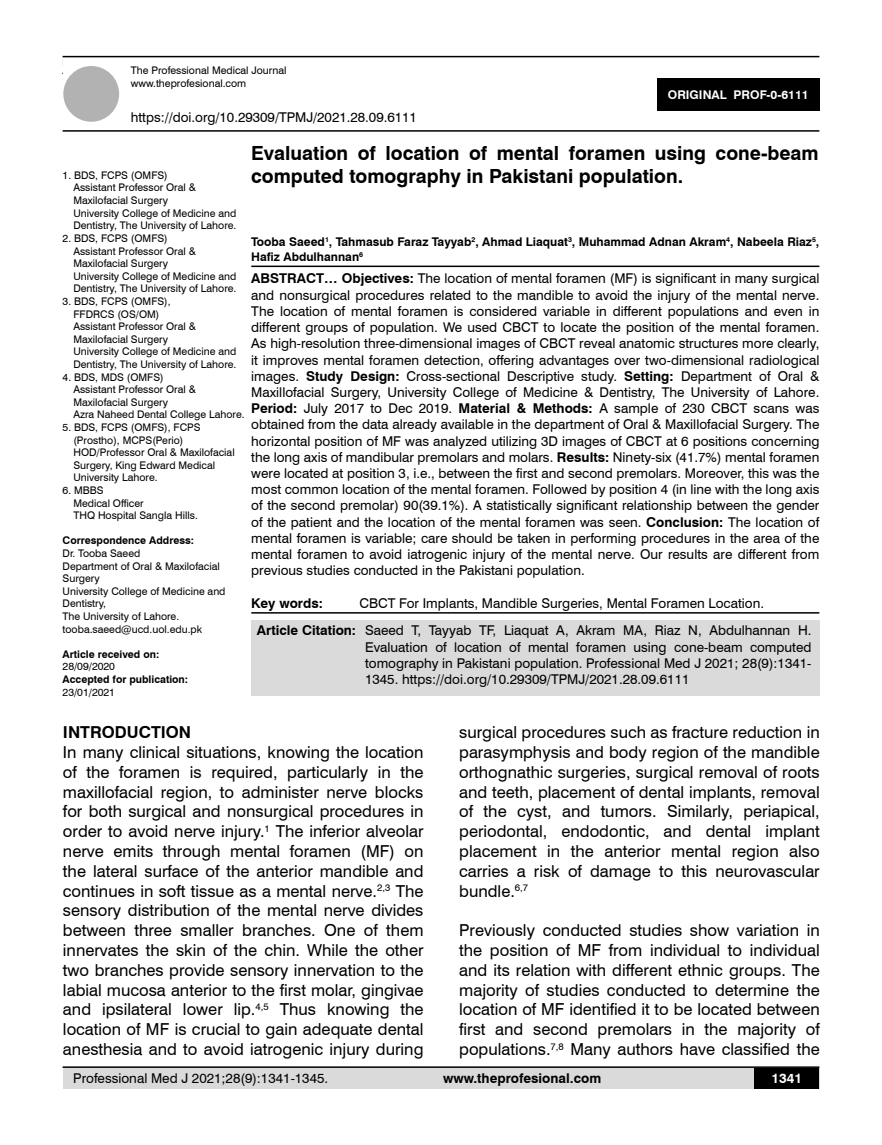
<style>
.page{position:relative;width:882px;height:1145px;background:#fff}
.page>*{position:absolute;margin:0;border:0;box-sizing:border-box;transform-origin:0 0}
.t1{font:700 19.5px/23.4px "Swiss 721 BT";color:#000}
.t2{font:16.5px/19.8px "Swiss 721 BT";color:#000;text-align:justify}
.t3{font:700 16.5px "Swiss 721 BT";color:#000}
.t4{font:13.5px/16.2px "Swiss 721 BT";color:#000;text-align:justify}
.t5{font:700 13.5px "Swiss 721 BT";color:#000}
.t6{font:700 13.5px "Swiss 721 BT";color:#fff}
.t7{font:700 12px/14.4px "Swiss 721 BT";color:#000}
.t8{font:700 12px "Swiss 721 BT";color:#fff}
.t9{font:10.5px/12.6px "Swiss 721 BT";color:#000}
.t10{font:700 10.5px "Swiss 721 BT";color:#000}
.s1{font-weight:700}
</style>
<div class="page">
<hr style="left:62px;top:73px;width:756px;height:1px;background:#000">
<div style="left:63px;top:1067px;width:756px;height:21px;background:#dadada"></div>
<hr style="left:63px;top:1066px;width:756px;height:2px;background:#000">
<div style="left:754px;top:1068px;width:65px;height:20px;background:#000"></div>
<div style="left:63px;top:56px;width:756px;height:75px;background:#fff"></div>
<hr style="left:63px;top:56px;width:756px;height:1px;background:#000">
<hr style="left:63px;top:130px;width:756px;height:2px;background:#000">
<div style="left:63px;top:66px;width:56px;height:56px;background:#b3b2b2;border-radius:50%"></div>
<div style="left:657px;top:78px;width:162px;height:33px;background:#000"></div>
<hr style="left:251px;top:265px;width:568px;height:2px;background:#000">
<hr style="left:251px;top:612px;width:568px;height:1px;background:#000">
<div style="left:251px;top:620px;width:568px;height:75px;background:#dadada"></div>
<p class="t9" style="left:131px;top:64px;width:157px">The Professional Medical Journal www.theprofesional.com</p>
<p class="t4" style="left:131px;top:108px;width:287px">https://doi.org/10.29309/TPMJ/2021.28.09.6111</p>
<p class="t8" style="left:667px;top:87px;width:142px">ORIGINAL PROF-0-6111</p>
<h1 class="t1" style="left:251px;top:141px;width:569px">Evaluation of location of mental foramen using cone-beam computed tomography in Pakistani population.</h1>
<p class="t9" style="left:73px;top:168px;width:164px;text-indent:-11px">1. BDS, FCPS (OMFS)<br>Assistant Professor Oral &amp;<br>Maxilofacial Surgery<br>University College of Medicine and<br>Dentistry, The University of Lahore.</p>
<p class="t9" style="left:73px;top:231px;width:164px;text-indent:-11px">2. BDS, FCPS (OMFS)<br>Assistant Professor Oral &amp;<br>Maxilofacial Surgery<br>University College of Medicine and<br>Dentistry, The University of Lahore.</p>
<p class="t9" style="left:73px;top:294px;width:164px;text-indent:-11px">3. BDS, FCPS (OMFS),<br>FFDRCS (OS/OM)<br>Assistant Professor Oral &amp;<br>Maxilofacial Surgery<br>University College of Medicine and<br>Dentistry, The University of Lahore.</p>
<p class="t9" style="left:73px;top:370px;width:173px;text-indent:-11px">4. BDS, MDS (OMFS)<br>Assistant Professor Oral &amp;<br>Maxilofacial Surgery<br>Azra Naheed Dental College Lahore.</p>
<p class="t9" style="left:73px;top:420px;width:163px;text-indent:-11px">5. BDS, FCPS (OMFS), FCPS (Prostho), MCPS(Perio)<br>HOD/Professor Oral &amp; Maxilofacial<br>Surgery, King Edward Medical<br>University Lahore.</p>
<p class="t9" style="left:73px;top:483px;width:126px;text-indent:-11px">6. MBBS<br>Medical Officer<br>THQ Hospital Sangla Hills.</p>
<p class="t10" style="left:63px;top:533px;width:133px">Correspondence Address:</p>
<p class="t9" style="left:63px;top:546px;width:164px">Dr. Tooba Saeed<br>Department of Oral &amp; Maxilofacial<br>Surgery<br>University College of Medicine and<br>Dentistry,<br>The University of Lahore. tooba.saeed@ucd.uol.edu.pk</p>
<p class="t10" style="left:63px;top:647px;width:98px">Article received on:</p>
<p class="t9" style="left:63px;top:660px;width:54px">28/09/2020</p>
<p class="t10" style="left:63px;top:672px;width:127px">Accepted for publication:</p>
<p class="t9" style="left:63px;top:685px;width:54px">23/01/2021</p>
<p class="t7" style="left:251px;top:234px;width:569px">Tooba Saeed<sup>1</sup>, Tahmasub Faraz Tayyab<sup>2</sup>, Ahmad Liaquat<sup>3</sup>, Muhammad Adnan Akram<sup>4</sup>, Nabeela Riaz<sup>5</sup>,<br>Hafiz Abdulhannan<sup>6</sup></p>
<p class="t4" style="left:251px;top:270px;width:569px"><span class="s1">ABSTRACT… Objectives:</span> The location of mental foramen (MF) is significant in many surgical and nonsurgical procedures related to the mandible to avoid the injury of the mental nerve.<br>The location of mental foramen is considered variable in different populations and even in different groups of population. We used CBCT to locate the position of the mental foramen.<br>As high-resolution three-dimensional images of CBCT reveal anatomic structures more clearly, it improves mental foramen detection, offering advantages over two-dimensional radiological images. <span class="s1">Study Design:</span> Cross-sectional Descriptive study. <span class="s1">Setting:</span> Department of Oral &amp; Maxillofacial Surgery, University College of Medicine &amp; Dentistry, The University of Lahore.<br><span class="s1">Period:</span> July 2017 to Dec 2019. <span class="s1">Material &amp; Methods:</span> A sample of 230 CBCT scans was obtained from the data already available in the department of Oral &amp; Maxillofacial Surgery. The horizontal position of MF was analyzed utilizing 3D images of CBCT at 6 positions concerning the long axis of mandibular premolars and molars. <span class="s1">Results:</span> Ninety-six (41.7%) mental foramen were located at position 3, i.e., between the first and second premolars. Moreover, this was the most common location of the mental foramen. Followed by position 4 (in line with the long axis of the second premolar) 90(39.1%). A statistically significant relationship between the gender of the patient and the location of the mental foramen was seen. <span class="s1">Conclusion:</span> The location of mental foramen is variable; care should be taken in performing procedures in the area of the mental foramen to avoid iatrogenic injury of the mental nerve. Our results are different from previous studies conducted in the Pakistani population.</p>
<p class="t5" style="left:251px;top:593px;width:73px">Key words:</p>
<p class="t4" style="left:359px;top:594px;width:406px">CBCT For Implants, Mandible Surgeries, Mental Foramen Location.</p>
<p class="t4" style="left:365px;top:622px;width:447px;text-indent:-108px"><span class="s1">Article Citation:</span> Saeed T, Tayyab TF, Liaquat A, Akram MA, Riaz N, Abdulhannan H.<br>Evaluation of location of mental foramen using cone-beam computed tomography in Pakistani population. Professional Med J 2021; 28(9):1341- 1345. https://doi.org/10.29309/TPMJ/2021.28.09.6111</p>
<p class="t3" style="left:63px;top:721px;width:130px">INTRODUCTION</p>
<p class="t2" style="left:63px;top:741px;width:362px">In many clinical situations, knowing the location of the foramen is required, particularly in the maxillofacial region, to administer nerve blocks for both surgical and nonsurgical procedures in order to avoid nerve injury.<sup>1</sup> The inferior alveolar nerve emits through mental foramen (MF) on the lateral surface of the anterior mandible and continues in soft tissue as a mental nerve.<sup>2,3</sup> The sensory distribution of the mental nerve divides between three smaller branches. One of them innervates the skin of the chin. While the other two branches provide sensory innervation to the labial mucosa anterior to the first molar, gingivae and ipsilateral lower lip.<sup>4,5</sup> Thus knowing the location of MF is crucial to gain adequate dental anesthesia and to avoid iatrogenic injury during</p>
<p class="t2" style="left:459px;top:721px;width:362px">surgical procedures such as fracture reduction in parasymphysis and body region of the mandible orthognathic surgeries, surgical removal of roots and teeth, placement of dental implants, removal of the cyst, and tumors. Similarly, periapical, periodontal, endodontic, and dental implant placement in the anterior mental region also carries a risk of damage to this neurovascular bundle.<sup>6,7</sup></p>
<p class="t2" style="left:459px;top:919px;width:362px">Previously conducted studies show variation in the position of MF from individual to individual and its relation with different ethnic groups. The majority of studies conducted to determine the location of MF identified it to be located between first and second premolars in the majority of populations.<sup>7,8</sup> Many authors have classified the</p>
<p class="t4" style="left:73px;top:1069px;width:256px">Professional Med J 2021;28(9):1341-1345.</p>
<p class="t5" style="left:443px;top:1069px;width:159px">www.theprofesional.com</p>
<p class="t6" style="left:771px;top:1069px;width:32px">1341</p>
</div>
